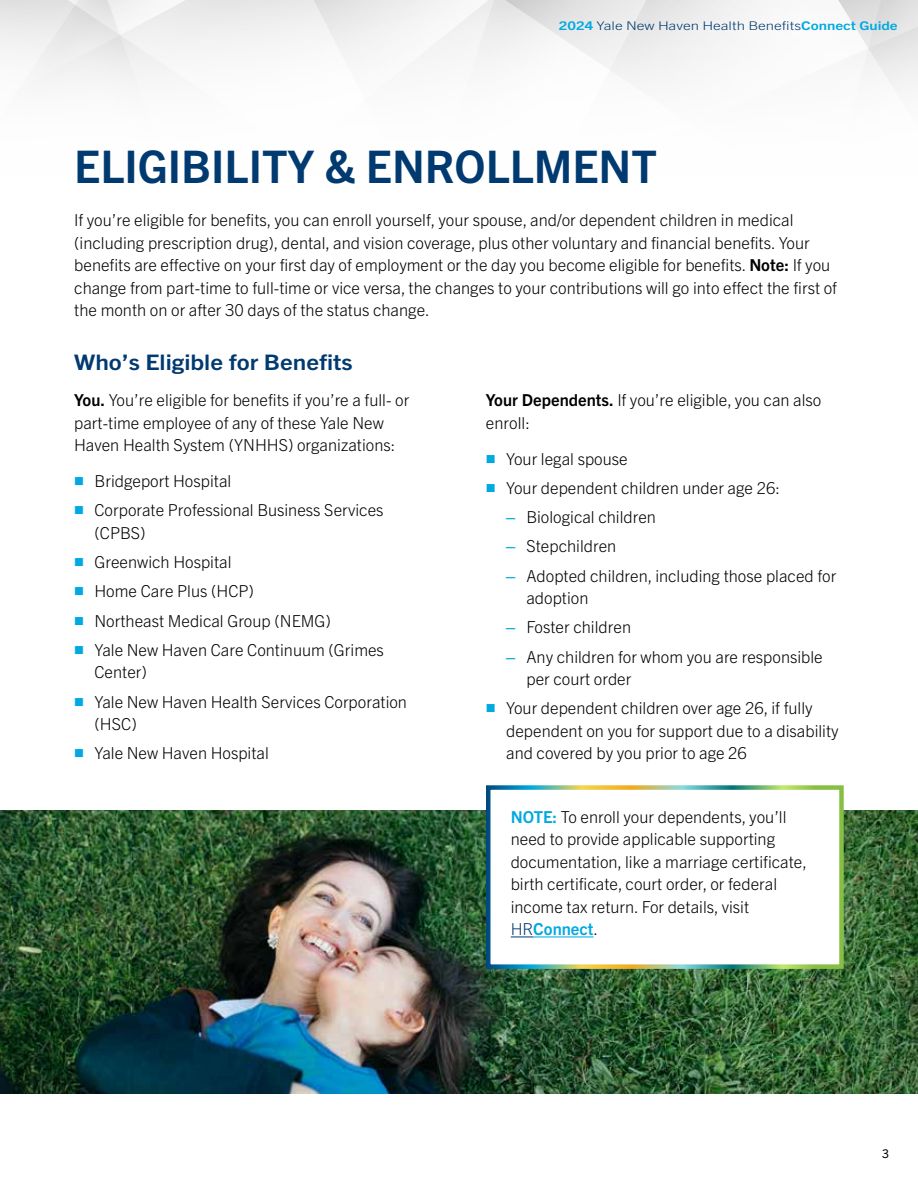
<style>
.page{position:relative;width:918px;height:1188px;background:#fff}
.page>*{position:absolute;margin:0;border:0;box-sizing:border-box;transform-origin:0 0}
.t1{font:700 45px "Trade Gothic Next LT Pro";color:#003a70}
.t2{font:700 21.45px "Trade Gothic Next LT Pro";color:#003a70;scale:1.14 1}
.t3{font:300 16.5px/22.5px "Trade Gothic Next LT Pro";color:#000}
.t4{font:300 12px "Trade Gothic Next LT Pro";color:#003a70;scale:1.25 1}
.t5{font:12px "Trade Gothic Next LT Pro";color:#000}
.s1{font-weight:700;color:#00a9e0}
.s2{font-weight:700}
.s3{font-family:"Sarabun";color:#00a9e0}
.s4{font-family:"Arial";font-weight:400;color:#00a9e0}
.s5{color:#003a70}
</style>
<div class="page">
<svg style="left:636px;top:0;width:124px;height:82px"></svg>
<svg style="left:217px;top:0;width:194px;height:58px"></svg>
<svg style="left:411px;top:0;width:225px;height:83px"></svg>
<svg style="left:0;top:0;width:217px;height:87px"></svg>
<svg style="left:838px;top:0;width:80px;height:90px"></svg>
<img style="left:0;top:810px;width:918px;height:284px">
<div style="left:488px;top:788px;width:354px;height:179px;background:#fff"></div>
<svg style="left:511px;top:937px;width:22px;height:1px"></svg>
<hr style="left:533px;top:937px;width:61px;height:1px;background:#00a9e0">
<p class="t4" style="left:559px;top:17px;width:273px"><span class="s1">2024</span> Yale New Haven Health Benefits<span class="s1">Connect Guide</span></p>
<h1 class="t1" style="left:74px;top:136px;width:584px">ELIGIBILITY &amp; ENROLLMENT</h1>
<p class="t3" style="left:74px;top:208px;width:764px">If you’re eligible for benefits, you can enroll yourself, your spouse, and/or dependent children in medical (including prescription drug), dental, and vision coverage, plus other voluntary and financial benefits. Your benefits are effective on your first day of employment or the day you become eligible for benefits. <span class="s2">Note:</span> If you change from part-time to full-time or vice versa, the changes to your contributions will go into effect the first of the month on or after 30 days of the status change.</p>
<h2 class="t2" style="left:74px;top:347px;width:246px">Who’s Eligible for Benefits</h2>
<p class="t3" style="left:74px;top:388px;width:337px"><span class="s2">You.</span> You’re eligible for benefits if you’re a full- or part-time employee of any of these Yale New<br>Haven Health System (YNHHS) organizations:</p>
<p class="t3" style="left:74px;top:469px;width:159px"><span class="s3">■</span> Bridgeport Hospital</p>
<p class="t3" style="left:94px;top:498px;width:291px;text-indent:-20px"><span class="s3">■</span> Corporate Professional Business Services (CPBS)</p>
<p class="t3" style="left:74px;top:550px;width:159px"><span class="s3">■</span> Greenwich Hospital</p>
<p class="t3" style="left:74px;top:579px;width:181px"><span class="s3">■</span> Home Care Plus (HCP)</p>
<p class="t3" style="left:74px;top:608px;width:258px"><span class="s3">■</span> Northeast Medical Group (NEMG)</p>
<p class="t3" style="left:94px;top:637px;width:291px;text-indent:-20px"><span class="s3">■</span> Yale New Haven Care Continuum (Grimes<br>Center)</p>
<p class="t3" style="left:94px;top:689px;width:314px;text-indent:-20px"><span class="s3">■</span> Yale New Haven Health Services Corporation (HSC)</p>
<p class="t3" style="left:74px;top:741px;width:196px"><span class="s3">■</span> Yale New Haven Hospital</p>
<p class="t3" style="left:486px;top:388px;width:337px"><span class="s2">Your Dependents.</span> If you’re eligible, you can also enroll:</p>
<p class="t3" style="left:486px;top:446px;width:143px"><span class="s3">■</span> Your legal spouse</p>
<p class="t3" style="left:486px;top:476px;width:296px"><span class="s3">■</span> Your dependent children under age 26:</p>
<p class="t3" style="left:506px;top:505px;width:151px"><span class="s4">–</span> Biological children</p>
<p class="t3" style="left:506px;top:534px;width:112px"><span class="s4">–</span> Stepchildren</p>
<p class="t3" style="left:526px;top:563px;width:311px;text-indent:-20px"><span class="s4">–</span> Adopted children, including those placed for adoption</p>
<p class="t3" style="left:506px;top:615px;width:126px"><span class="s4">–</span> Foster children</p>
<p class="t3" style="left:526px;top:644px;width:298px;text-indent:-20px"><span class="s4">–</span> Any children for whom you are responsible per court order</p>
<p class="t3" style="left:506px;top:696px;width:334px;text-indent:-20px"><span class="s3">■</span> Your dependent children over age 26, if fully dependent on you for support due to a disability and covered by you prior to age 26</p>
<p class="t3" style="left:511px;top:804px;width:298px"><span class="s1">NOTE:</span> To enroll your dependents, you’ll need to provide applicable supporting documentation, like a marriage certificate, birth certificate, court order, or federal income tax return. For details, visit <span class="s5">HR</span><span class="s1">Connect</span>.</p>
<p class="t5" style="left:882px;top:1146px;width:8px">3</p>
</div>
